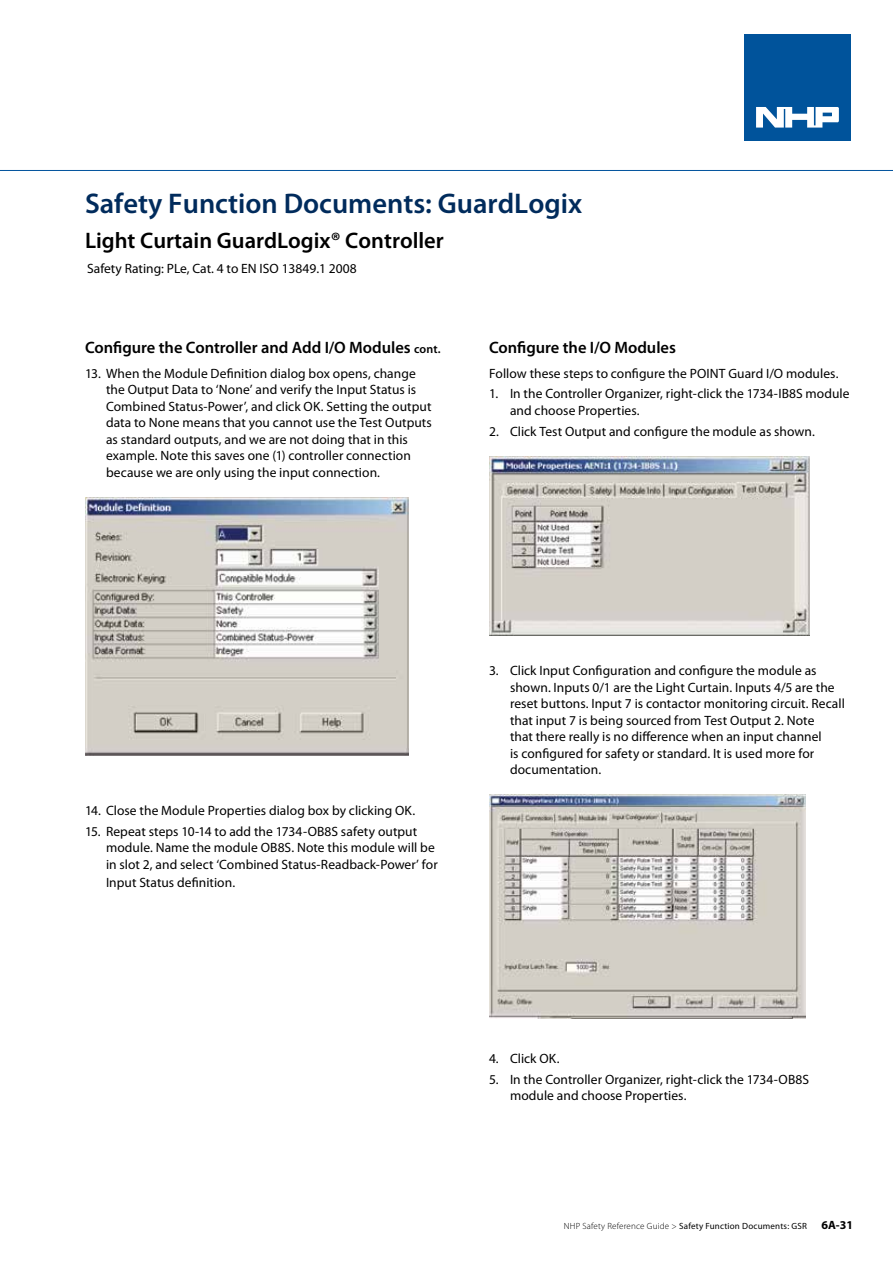
<style>
.page{position:relative;width:893px;height:1263px;background:#fff}
.page>*{position:absolute;margin:0;border:0;box-sizing:border-box;transform-origin:0 0}
.t1{font:600 28.5px "Myriad Pro";color:#002b5c}
.t2{font:600 22.5px "Myriad Pro";color:#000}
.t3{font:600 16.5px "Myriad Pro";color:#000}
.t4{font:13.5px/16.5px "Myriad Pro";letter-spacing:.005em;color:#000}
.t5{font:9px "Myriad Pro";letter-spacing:.02em;color:#000}
.s1{font-size:12px}
.s2{font-weight:300}
.s3{font-weight:700;font-size:12px}
</style>
<div class="page">
<div style="left:744px;top:34px;width:107px;height:106px;background:#00539b"></div>
<svg style="left:756px;top:107px;width:83px;height:21px"></svg>
<img style="left:85px;top:497px;width:324px;height:258px">
<img style="left:489px;top:456px;width:320px;height:180px">
<img style="left:489px;top:795px;width:316px;height:223px">
<hr style="left:0;top:170px;width:893px;height:1px;background:#00529c">
<h1 class="t1" style="left:85px;top:185px;width:499px">Safety Function Documents: GuardLogix</h1>
<h2 class="t2" style="left:85px;top:226px;width:360px">Light Curtain GuardLogix® Controller</h2>
<p class="t4" style="left:87px;top:260px;width:271px">Safety Rating: PLe, Cat. 4 to EN ISO 13849.1 2008</p>
<p class="t3" style="left:85px;top:336px;width:357px">Configure the Controller and Add I/O Modules <span class="s1">cont.</span></p>
<p class="t4" style="left:106px;top:365px;width:327px;text-indent:-21px">13. When the Module Definition dialog box opens, change the Output Data to ‘None’ and verify the Input Status is Combined Status-Power’, and click OK. Setting the output data to None means that you cannot use the Test Outputs as standard outputs, and we are not doing that in this example. Note this saves one (1) controller connection because we are only using the input connection.</p>
<p class="t3" style="left:489px;top:336px;width:188px">Configure the I/O Modules</p>
<p class="t4" style="left:489px;top:365px;width:351px">Follow these steps to configure the POINT Guard I/O modules.</p>
<p class="t4" style="left:510px;top:385px;width:341px;text-indent:-21px">1. In the Controller Organizer, right-click the 1734-IB8S module and choose Properties.</p>
<p class="t4" style="left:489px;top:423px;width:327px">2. Click Test Output and configure the module as shown.</p>
<p class="t4" style="left:85px;top:802px;width:332px">14. Close the Module Properties dialog box by clicking OK.</p>
<p class="t4" style="left:106px;top:823px;width:333px;text-indent:-21px">15. Repeat steps 10-14 to add the 1734-OB8S safety output module. Name the module OB8S. Note this module will be in slot 2, and select ‘Combined Status-Readback-Power’ for</p>
<p class="t4" style="left:106px;top:874px;width:131px">Input Status definition.</p>
<p class="t4" style="left:510px;top:662px;width:336px;text-indent:-21px">3. Click Input Configuration and configure the module as shown. Inputs 0/1 are the Light Curtain. Inputs 4/5 are the reset buttons. Input 7 is contactor monitoring circuit. Recall that input 7 is being sourced from Test Output 2. Note<br>that there really is no difference when an input channel<br>is configured for safety or standard. It is used more for documentation.</p>
<p class="t4" style="left:489px;top:1050px;width:72px">4. Click OK.</p>
<p class="t4" style="left:510px;top:1071px;width:300px;text-indent:-21px">5. In the Controller Organizer, right-click the 1734-OB8S module and choose Properties.</p>
<p class="t5" style="left:564px;top:1220px;width:291px"><span class="s2">NHP Safety Reference Guide &gt;</span> Safety Function Documents: GSR <span class="s3">6A-31</span></p>
</div>
